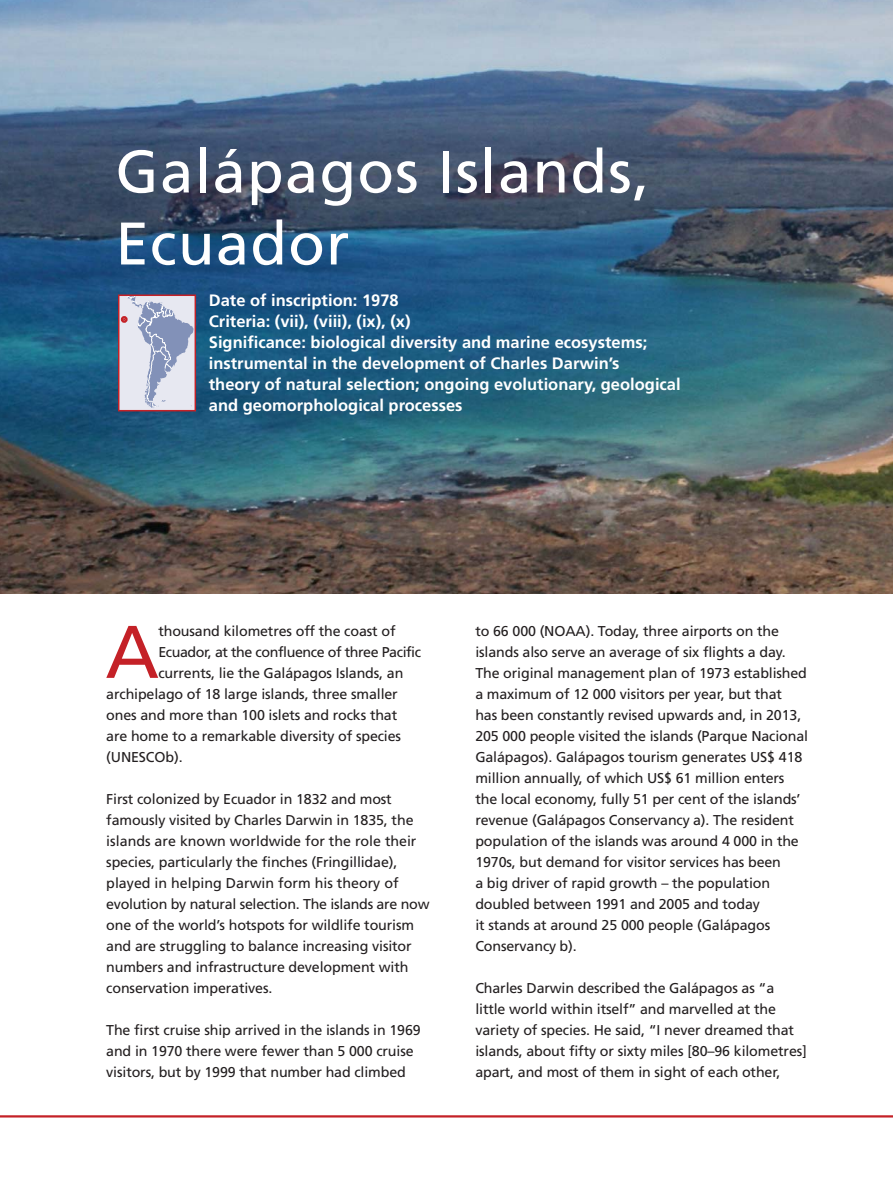
<style>
.page{position:relative;width:893px;height:1178px;background:#fff}
.page>*{position:absolute;margin:0;border:0;box-sizing:border-box;transform-origin:0 0}
.t1{font:74.4px "Frutiger";color:#c42127}
.t2{font:60px/72px "Frutiger";letter-spacing:.02em;color:#fff}
.t3{font:700 16.5px/21px "Frutiger";color:#fff}
.t4{font:14.25px/21px "Frutiger";letter-spacing:-.01em;color:#231f20}
.t5{font:14.25px "Frutiger";letter-spacing:-.03em;color:#231f20}
</style>
<div class="page">
<img style="left:0;top:0;width:892px;height:594px">
<hr style="left:0;top:1115px;width:892px;height:2px;background:#c42127">
<div style="left:119px;top:295px;width:76px;height:116px;background:#e7e8f1"></div>
<svg style="left:123px;top:298px;width:71px;height:137px"></svg>
<div style="left:121px;top:316px;width:7px;height:7px;border:5px solid #c42127;border-radius:50%"></div>
<div style="left:118px;top:295px;width:78px;height:116px;border:2px solid #c42127"></div>
<h2 class="t2" style="left:115px;top:139px;width:535px">Galápagos Islands,<br>Ecuador</h2>
<p class="t3" style="left:209px;top:291px;width:473px">Date of inscription: 1978<br>Criteria: (vii), (viii), (ix), (x)<br>Significance: biological diversity and marine ecosystems; instrumental in the development of Charles Darwin’s<br>theory of natural selection; ongoing evolutionary, geological and geomorphological processes</p>
<h1 class="t1" style="left:105px;top:616px;width:55px">A</h1>
<p class="t4" style="left:158px;top:621px;width:239px">thousand kilometres off the coast of</p>
<p class="t5" style="left:158px;top:645px;width:264px">Ecuador, at the confluence of three Pacific</p>
<p class="t4" style="left:158px;top:663px;width:246px">currents, lie the Galápagos Islands, an</p>
<p class="t4" style="left:106px;top:684px;width:293px">archipelago of 18 large islands, three smaller</p>
<p class="t4" style="left:106px;top:705px;width:292px">ones and more than 100 islets and rocks that</p>
<p class="t4" style="left:106px;top:726px;width:296px">are home to a remarkable diversity of species</p>
<p class="t4" style="left:106px;top:747px;width:78px">(UNESCOb).</p>
<p class="t4" style="left:106px;top:789px;width:325px">First colonized by Ecuador in 1832 and most famously visited by Charles Darwin in 1835, the islands are known worldwide for the role their species, particularly the finches (Fringillidae), played in helping Darwin form his theory of evolution by natural selection. The islands are now one of the world’s hotspots for wildlife tourism and are struggling to balance increasing visitor numbers and infrastructure development with conservation imperatives.</p>
<p class="t4" style="left:106px;top:1020px;width:316px">The first cruise ship arrived in the islands in 1969 and in 1970 there were fewer than 5 000 cruise visitors, but by 1999 that number had climbed</p>
<p class="t4" style="left:475px;top:621px;width:334px">to 66 000 (NOAA). Today, three airports on the islands also serve an average of six flights a day.<br>The original management plan of 1973 established a maximum of 12 000 visitors per year, but that<br>has been constantly revised upwards and, in 2013, 205 000 people visited the islands (Parque Nacional Galápagos). Galápagos tourism generates US$ 418 million annually, of which US$ 61 million enters the local economy, fully 51 per cent of the islands’ revenue (Galápagos Conservancy a). The resident population of the islands was around 4 000 in the 1970s, but demand for visitor services has been<br>a big driver of rapid growth – the population doubled between 1991 and 2005 and today<br>it stands at around 25 000 people (Galápagos Conservancy b).</p>
<p class="t4" style="left:475px;top:978px;width:333px">Charles Darwin described the Galápagos as “a little world within itself” and marvelled at the variety of species. He said, “I never dreamed that islands, about fifty or sixty miles [80–96 kilometres] apart, and most of them in sight of each other,</p>
</div>
